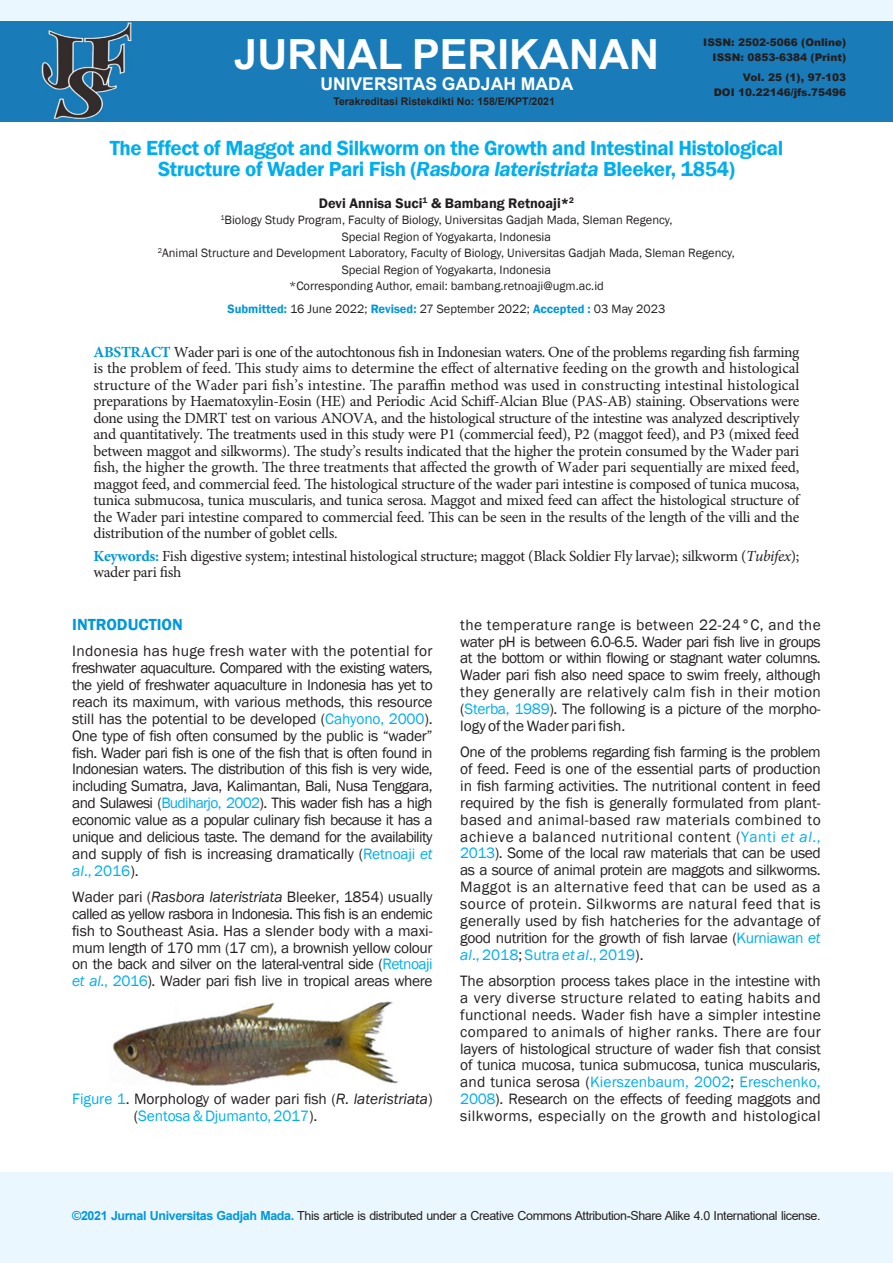
<style>
.page{position:relative;width:893px;height:1263px;background:#fff}
.page>*{position:absolute;margin:0;border:0;box-sizing:border-box;transform-origin:0 0}
.t1{font:700 41.55px "Arial";color:#fff}
.Judul_Indo{font:600 21px "Franklin Gothic";letter-spacing:-.02em;color:#00aeef}
.t2{font:700 17.55px "Arial";color:#fff}
.BAB{font:600 16.5px "Franklin Gothic";color:#0097db}
.Isi{font:15.45px/17px "Franklin Gothic";letter-spacing:-.005em;color:#231f20;text-align:justify}
.Abstrak{font:15.45px/16.5px "Minion Pro";letter-spacing:-.02em;color:#231f20;text-align:justify}
.Isi-2{font:15.45px/17px "Franklin Gothic";letter-spacing:-.035em;color:#231f20}
.Isi-3{font:15.45px "Franklin Gothic";letter-spacing:.025em;color:#231f20}
.Isi-4{font:15.45px "Franklin Gothic";letter-spacing:-.025em;color:#231f20}
.Isi-5{font:15.45px "Franklin Gothic";letter-spacing:-.01em;color:#00aeef}
.Isi-6{font:15.45px "Franklin Gothic";letter-spacing:-.04em;color:#231f20}
.Isi-7{font:15.45px "Franklin Gothic";letter-spacing:.035em;color:#231f20}
.Isi-8{font:15.45px "Franklin Gothic";letter-spacing:-.03em;color:#231f20}
.Penulis{font:600 14.25px "Franklin Gothic";color:#231f20}
.Corresponding{font:12.45px "Franklin Gothic";color:#231f20}
.t3{font:12.45px "Arial";letter-spacing:-.03em;color:#231f20}
.ISSN{font:900 10.5px "Arial";color:#231f20}
.t4{font:700 10.5px "Arial";color:#231f20}
.s1{font-style:italic}
.s2{font-weight:600;color:#0097db}
.s3{font-weight:700;color:#0097db}
.s4{color:#00aeef}
.s5{font-style:italic;color:#00aeef}
.s6{color:#231f20}
</style>
<div class="page">
<img style="left:112px;top:1001px;width:286px;height:84px">
<div style="left:0;top:0;width:893px;height:122px;background:#ebf7fe"></div>
<div style="left:0;top:21px;width:893px;height:101px;background:#197cb9"></div>
<img style="left:41px;top:22px;width:94px;height:97px">
<div style="left:0;top:1173px;width:893px;height:90px;background:#ebf7fe"></div>
<h1 class="t1" style="left:234px;top:25px;width:426px">JURNAL PERIKANAN</h1>
<p class="t2" style="left:320px;top:72px;width:255px">UNIVERSITAS GADJAH MADA</p>
<p class="t4" style="left:333px;top:94px;width:223px">Terakreditasi Ristekdikti No: 158/E/KPT/2021</p>
<p class="ISSN" style="left:703px;top:34px;width:144px">ISSN: 2502-5066 (Online)</p>
<p class="ISSN" style="left:713px;top:49px;width:135px">ISSN: 0853-6384 (Print)</p>
<p class="ISSN" style="left:743px;top:69px;width:105px">Vol. 25 (1), 97-103</p>
<p class="ISSN" style="left:714px;top:84px;width:134px">DOI 10.22146/jfs.75496</p>
<p class="Judul_Indo" style="left:110px;top:135px;width:675px">The Effect of Maggot and Silkworm on the Growth and Intestinal Histological</p>
<p class="Judul_Indo" style="left:158px;top:156px;width:578px">Structure of Wader Pari Fish (<span class="s1">Rasbora lateristriata</span> Bleeker, 1854)</p>
<p class="Penulis" style="left:319px;top:194px;width:257px">Devi Annisa Suci<sup>1</sup> &amp; Bambang Retnoaji*<sup>2</sup></p>
<p class="Corresponding" style="left:220px;top:212px;width:454px"><sup>1</sup>Biology Study Program, Faculty of Biology, Universitas Gadjah Mada, Sleman Regency,</p>
<p class="Corresponding" style="left:342px;top:229px;width:211px">Special Region of Yogyakarta, Indonesia</p>
<p class="Corresponding" style="left:158px;top:245px;width:579px"><sup>2</sup>Animal Structure and Development Laboratory, Faculty of Biology, Universitas Gadjah Mada, Sleman Regency,</p>
<p class="Corresponding" style="left:342px;top:262px;width:211px">Special Region of Yogyakarta, Indonesia</p>
<p class="Corresponding" style="left:289px;top:278px;width:316px">*Corresponding Author, email: bambang.retnoaji@ugm.ac.id</p>
<p class="Corresponding" style="left:227px;top:301px;width:439px"><span class="s2">Submitted:</span> 16 June 2022; <span class="s2">Revised:</span> 27 September 2022; <span class="s2">Accepted :</span> 03 May 2023</p>
<p class="Abstrak" style="left:94px;top:344px;width:707px"><span class="s3">ABSTRACT</span> Wader pari is one of the autochtonous fish in Indonesian waters. One of the problems regarding fish farming is the problem of feed. This study aims to determine the effect of alternative feeding on the growth and histological structure of the Wader pari fish’s intestine. The paraffin method was used in constructing intestinal histological preparations by Haematoxylin-Eosin (HE) and Periodic Acid Schiff-Alcian Blue (PAS-AB) staining. Observations were done using the DMRT test on various ANOVA, and the histological structure of the intestine was analyzed descriptively and quantitatively. The treatments used in this study were P1 (commercial feed), P2 (maggot feed), and P3 (mixed feed between maggot and silkworms). The study’s results indicated that the higher the protein consumed by the Wader pari fish, the higher the growth. The three treatments that affected the growth of Wader pari sequentially are mixed feed, maggot feed, and commercial feed. The histological structure of the wader pari intestine is composed of tunica mucosa,</p>
<p class="Abstrak" style="left:94px;top:492px;width:707px">tunica submucosa, tunica muscularis, and tunica serosa. Maggot and mixed feed can affect the histological structure of the Wader pari intestine compared to commercial feed. This can be seen in the results of the length of the villi and the distribution of the number of goblet cells.</p>
<p class="Abstrak" style="left:94px;top:548px;width:707px"><span class="s3">Keywords:</span> Fish digestive system; intestinal histological structure; maggot (Black Soldier Fly larvae); silkworm (<span class="s1">Tubifex</span>); wader pari fish</p>
<p class="BAB" style="left:72px;top:615px;width:112px">INTRODUCTION</p>
<p class="Isi" style="left:72px;top:642px;width:362px">Indonesia has huge fresh water with the potential for freshwater aquaculture. Compared with the existing waters, the yield of freshwater aquaculture in Indonesia has yet to reach its maximum, with various methods, this resource still has the potential to be developed (<span class="s4">Cahyono, 2000</span>).<br>One type of fish often consumed by the public is “wader” fish. Wader pari fish is one of the fish that is often found in Indonesian waters. The distribution of this fish is very wide, including Sumatra, Java, Kalimantan, Bali, Nusa Tenggara, and Sulawesi (<span class="s4">Budiharjo, 2002</span>). This wader fish has a high economic value as a popular culinary fish because it has a unique and delicious taste. The demand for the availability and supply of fish is increasing dramatically (<span class="s4">Retnoaji</span> <span class="s5">et</span></p>
<p class="Isi-5" style="left:72px;top:861px;width:68px"><span class="s1">al</span>., 2016<span class="s6">).</span></p>
<p class="Isi" style="left:72px;top:888px;width:362px">Wader pari (<span class="s1">Rasbora lateristriata</span> Bleeker, 1854) usually called as yellow rasbora in Indonesia. This fish is an endemic fish to Southeast Asia. Has a slender body with a maxi-</p>
<p class="Isi-2" style="left:72px;top:939px;width:362px">mum length of 170 mm (17 cm), a brownish yellow colour on the back and silver on the lateral-ventral side (<span class="s4">Retnoaji</span></p>
<p class="Isi-4" style="left:72px;top:972px;width:362px"><span class="s5">et al</span><span class="s4">., 2016</span>). Wader pari fish live in tropical areas where</p>
<p class="Isi-3" style="left:460px;top:615px;width:362px">the temperature range is between 22-24°C, and the</p>
<p class="Isi-6" style="left:460px;top:632px;width:362px">water pH is between 6.0-6.5. Wader pari fish live in groups</p>
<p class="Isi" style="left:460px;top:650px;width:362px">at the bottom or within flowing or stagnant water columns.<br>Wader pari fish also need space to swim freely, although they generally are relatively calm fish in their motion</p>
<p class="Isi" style="left:460px;top:701px;width:362px">(<span class="s4">Sterba, 1989</span>). The following is a picture of the morpho-</p>
<p class="Isi" style="left:460px;top:718px;width:167px">logy of the Wader pari fish.</p>
<p class="Isi" style="left:460px;top:743px;width:362px">One of the problems regarding fish farming is the problem of feed. Feed is one of the essential parts of production in fish farming activities. The nutritional content in feed required by the fish is generally formulated from plant-</p>
<p class="Isi-3" style="left:460px;top:810px;width:362px">based and animal-based raw materials combined to</p>
<p class="Isi-7" style="left:460px;top:827px;width:362px">achieve a balanced nutritional content (<span class="s4">Yanti</span> <span class="s5">et al</span><span class="s4">.,</span></p>
<p class="Isi-8" style="left:460px;top:844px;width:362px"><span class="s4">2013</span>). Some of the local raw materials that can be used</p>
<p class="Isi-2" style="left:460px;top:862px;width:362px">as a source of animal protein are maggots and silkworms.<br>Maggot is an alternative feed that can be used as a</p>
<p class="Isi-3" style="left:460px;top:894px;width:362px">source of protein. Silkworms are natural feed that is</p>
<p class="Isi" style="left:460px;top:913px;width:362px">generally used by fish hatcheries for the advantage of</p>
<p class="Isi-4" style="left:460px;top:928px;width:362px">good nutrition for the growth of fish larvae (<span class="s4">Kurniawan</span> <span class="s5">et</span></p>
<p class="Isi-5" style="left:460px;top:945px;width:185px"><span class="s1">al</span>., 2018<span class="s6">;</span> Sutra <span class="s1">et al</span>., 2019<span class="s6">).</span></p>
<p class="Isi" style="left:460px;top:972px;width:362px">The absorption process takes place in the intestine with</p>
<p class="Isi" style="left:460px;top:989px;width:362px">a very diverse structure related to eating habits and functional needs. Wader fish have a simpler intestine compared to animals of higher ranks. There are four</p>
<p class="Isi" style="left:460px;top:1040px;width:362px">layers of histological structure of wader fish that consist</p>
<p class="Isi" style="left:460px;top:1057px;width:362px">of tunica mucosa, tunica submucosa, tunica muscularis, and tunica serosa (<span class="s4">Kierszenbaum, 2002</span>; <span class="s4">Ereschenko, 2008</span>). Research on the effects of feeding maggots and silkworms, especially on the growth and histological</p>
<p class="Isi" style="left:72px;top:1090px;width:362px"><span class="s4">Figure 1</span>. Morphology of wader pari fish (<span class="s1">R. lateristriata</span>)</p>
<p class="Isi-5" style="left:134px;top:1106px;width:185px"><span class="s6">(</span>Sentosa &amp; Djumanto, 2017<span class="s6">).</span></p>
<p class="t3" style="left:72px;top:1207px;width:750px"><span class="s3">©2021 Jurnal Universitas Gadjah Mada.</span> This article is distributed under a Creative Commons Attribution-Share Alike 4.0 International license.</p>
</div>
